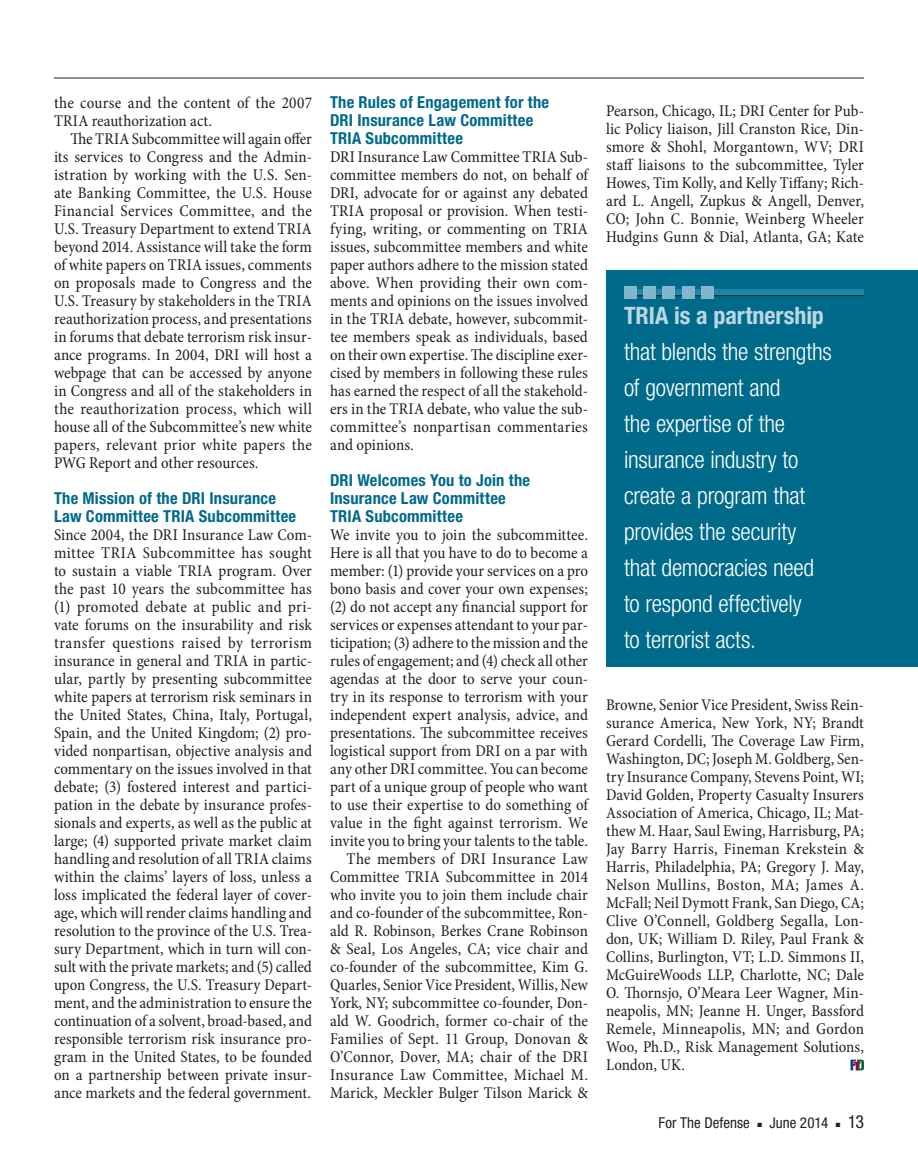
<style>
.page{position:relative;width:918px;height:1175px;background:#fff}
.page>*{position:absolute;margin:0;border:0;box-sizing:border-box;transform-origin:0 0}
.pullout_RH_block{font:300 condensed 24px/36px "Helvetica Neue";letter-spacing:-.01em;color:#fff}
.folio_right{font:condensed 18px "Helvetica Neue";color:#231f20}
.body_no_ind{font:condensed 16.5px/18px "Minion Pro";letter-spacing:.005em;color:#231f20;text-align:justify}
.body_para_ind{font:condensed 16.5px/18px "Minion Pro";letter-spacing:.005em;color:#231f20;text-align:justify}
.subhead_1{font:700 condensed 16.5px/18px "Helvetica Neue";letter-spacing:.015em;color:#006a8b}
.folio_right-2{font:condensed 15px "Helvetica Neue";color:#231f20}
.s1{font-weight:700;color:#bcd6e3}
</style>
<div class="page">
<hr style="left:54px;top:78px;width:810px;height:1px;background:#231f20">
<svg style="left:851px;top:1059px;width:13px;height:11px"></svg>
<div style="left:606px;top:270px;width:312px;height:396px;background:#006a8b"></div>
<div style="left:624px;top:290px;width:240px;height:6px;background:#1e86a6"></div>
<hr style="left:624px;top:295px;width:240px;height:1px;background:#231f20">
<div style="left:624px;top:286px;width:12px;height:13px;background:#83b6cd"></div>
<div style="left:643px;top:286px;width:13px;height:13px;background:#83b6cd"></div>
<div style="left:663px;top:286px;width:12px;height:13px;background:#83b6cd"></div>
<div style="left:682px;top:286px;width:13px;height:13px;background:#83b6cd"></div>
<div style="left:702px;top:286px;width:12px;height:13px;background:#83b6cd"></div>
<p class="body_no_ind" style="left:54px;top:94px;width:260px">the course and the content of the 2007<br>TRIA reauthorization act.</p>
<p class="body_para_ind" style="left:54px;top:130px;width:260px;text-indent:16px">The TRIA Subcommittee will again offer its services to Congress and the Admin&shy;istration by working with the U.S. Sen&shy;ate Banking Committee, the U.S. House Financial Services Committee, and the U.S. Treasury Department to extend TRIA beyond 2014. Assistance will take the form of white papers on TRIA issues, comments on proposals made to Congress and the U.S. Treasury by stakeholders in the TRIA reauthorization process, and presentations in forums that debate terrorism risk insur&shy;ance programs. In 2004, DRI will host a webpage that can be accessed by anyone in Congress and all of the stakeholders in the reauthorization process, which will house all of the Subcommittee’s new white papers, relevant prior white papers the PWG Report and other resources.</p>
<p class="subhead_1" style="left:54px;top:489px;width:244px">The Mission of the DRI Insurance<br>Law Committee TRIA Subcommittee</p>
<p class="body_no_ind" style="left:54px;top:526px;width:260px">Since 2004, the DRI Insurance Law Com&shy;mittee TRIA Subcommittee has sought to sustain a viable TRIA program. Over the past 10 years the subcommittee has (1) promoted debate at public and pri&shy;vate forums on the insurability and risk transfer questions raised by terrorism insurance in general and TRIA in partic&shy;ular, partly by presenting subcommittee white papers at terrorism risk seminars in the United States, China, Italy, Portugal, Spain, and the United Kingdom; (2) pro&shy;vided nonpartisan, objective analysis and commentary on the issues involved in that debate; (3) fostered interest and partici&shy;pation in the debate by insurance profes&shy;sionals and experts, as well as the public at large; (4) supported private market claim handling and resolution of all TRIA claims within the claims’ layers of loss, unless a loss implicated the federal layer of cover&shy;age, which will render claims handling and resolution to the province of the U.S. Trea&shy;sury Department, which in turn will con&shy;sult with the private markets; and (5) called upon Congress, the U.S. Treasury Depart&shy;ment, and the administration to ensure the continuation of a solvent, broad-based, and responsible terrorism risk insurance pro&shy;gram in the United States, to be founded on a partnership between private insur&shy;ance markets and the federal government.</p>
<p class="subhead_1" style="left:330px;top:93px;width:221px">The Rules of Engagement for the<br>DRI Insurance Law Committee<br>TRIA Subcommittee</p>
<p class="body_no_ind" style="left:330px;top:148px;width:260px">DRI Insurance Law Committee TRIA Sub&shy;committee members do not, on behalf of DRI, advocate for or against any debated TRIA proposal or provision. When testi&shy;fying, writing, or commenting on TRIA issues, subcommittee members and white paper authors adhere to the mission stated above. When providing their own com&shy;ments and opinions on the issues involved in the TRIA debate, however, subcommit&shy;tee members speak as individuals, based on their own expertise. The discipline exer&shy;cised by members in following these rules has earned the respect of all the stakehold&shy;ers in the TRIA debate, who value the sub&shy;committee’s nonpartisan commentaries and opinions.</p>
<p class="subhead_1" style="left:330px;top:471px;width:202px">DRI Welcomes You to Join the<br>Insurance Law Committee<br>TRIA Subcommittee</p>
<p class="body_no_ind" style="left:330px;top:526px;width:260px">We invite you to join the subcommittee.<br>Here is all that you have to do to become a member: (1) provide your services on a pro bono basis and cover your own expenses; (2) do not accept any financial support for services or expenses attendant to your par&shy;ticipation; (3) adhere to the mission and the rules of engagement; and (4) check all other agendas at the door to serve your coun&shy;try in its response to terrorism with your independent expert analysis, advice, and presentations. The subcommittee receives logistical support from DRI on a par with any other DRI committee. You can become part of a unique group of people who want to use their expertise to do something of value in the fight against terrorism. We invite you to bring your talents to the table.</p>
<p class="body_para_ind" style="left:330px;top:850px;width:260px;text-indent:16px">The members of DRI Insurance Law Committee TRIA Subcommittee in 2014 who invite you to join them include chair and co-founder of the subcommittee, Ron&shy;ald R. Robinson, Berkes Crane Robinson &amp; Seal, Los Angeles, CA; vice chair and co-founder of the subcommittee, Kim G.<br>Quarles, Senior Vice President, Willis, New York, NY; subcommittee co-founder, Don&shy;ald W. Goodrich, former co-chair of the Families of Sept. 11 Group, Donovan &amp; O’Connor, Dover, MA; chair of the DRI Insurance Law Committee, Michael M.<br>Marick, Meckler Bulger Tilson Marick &amp;</p>
<p class="body_para_ind" style="left:606px;top:102px;width:260px">Pearson, Chicago, IL; DRI Center for Pub&shy;lic Policy liaison, Jill Cranston Rice, Din&shy;smore &amp; Shohl, Morgantown, WV; DRI staff liaisons to the subcommittee, Tyler Howes, Tim Kolly, and Kelly Tiffany; Rich&shy;ard L. Angell, Zupkus &amp; Angell, Denver, CO; John C. Bonnie, Weinberg Wheeler Hudgins Gunn &amp; Dial, Atlanta, GA; Kate</p>
<p class="pullout_RH_block" style="left:624px;top:297px;width:209px"><span class="s1">TRIA is a partnership </span>that blends the strengths of government and<br>the expertise of the insurance industry to create a program that provides the security that democracies need to respond effectively<br>to terrorist acts.</p>
<p class="body_para_ind" style="left:606px;top:696px;width:260px">Browne, Senior Vice President, Swiss Rein&shy;surance America, New York, NY; Brandt Gerard Cordelli, The Coverage Law Firm, Washington, DC; Joseph M. Goldberg, Sen&shy;try Insurance Company, Stevens Point, WI; David Golden, Property Casualty Insurers Association of America, Chicago, IL; Mat&shy;thew M. Haar, Saul Ewing, Harrisburg, PA; Jay Barry Harris, Fineman Krekstein &amp; Harris, Philadelphia, PA; Gregory J. May, Nelson Mullins, Boston, MA; James A.<br>McFall; Neil Dymott Frank, San Diego, CA; Clive O’Connell, Goldberg Segalla, Lon&shy;don, UK; William D. Riley, Paul Frank &amp; Collins, Burlington, VT; L.D. Simmons II, McGuireWoods LLP, Charlotte, NC; Dale O. Thornsjo, O’Meara Leer Wagner, Min&shy;neapolis, MN; Jeanne H. Unger, Bassford Remele, Minneapolis, MN; and Gordon Woo, Ph.D., Risk Management Solutions, London, UK.</p>
<p class="folio_right-2" style="left:658px;top:1114px;width:93px">For The Defense</p>
<p class="folio_right-2" style="left:757px;top:1114px;width:72px">■ June 2014</p>
<p class="folio_right" style="left:836px;top:1111px;width:30px">■ 13</p>
</div>
